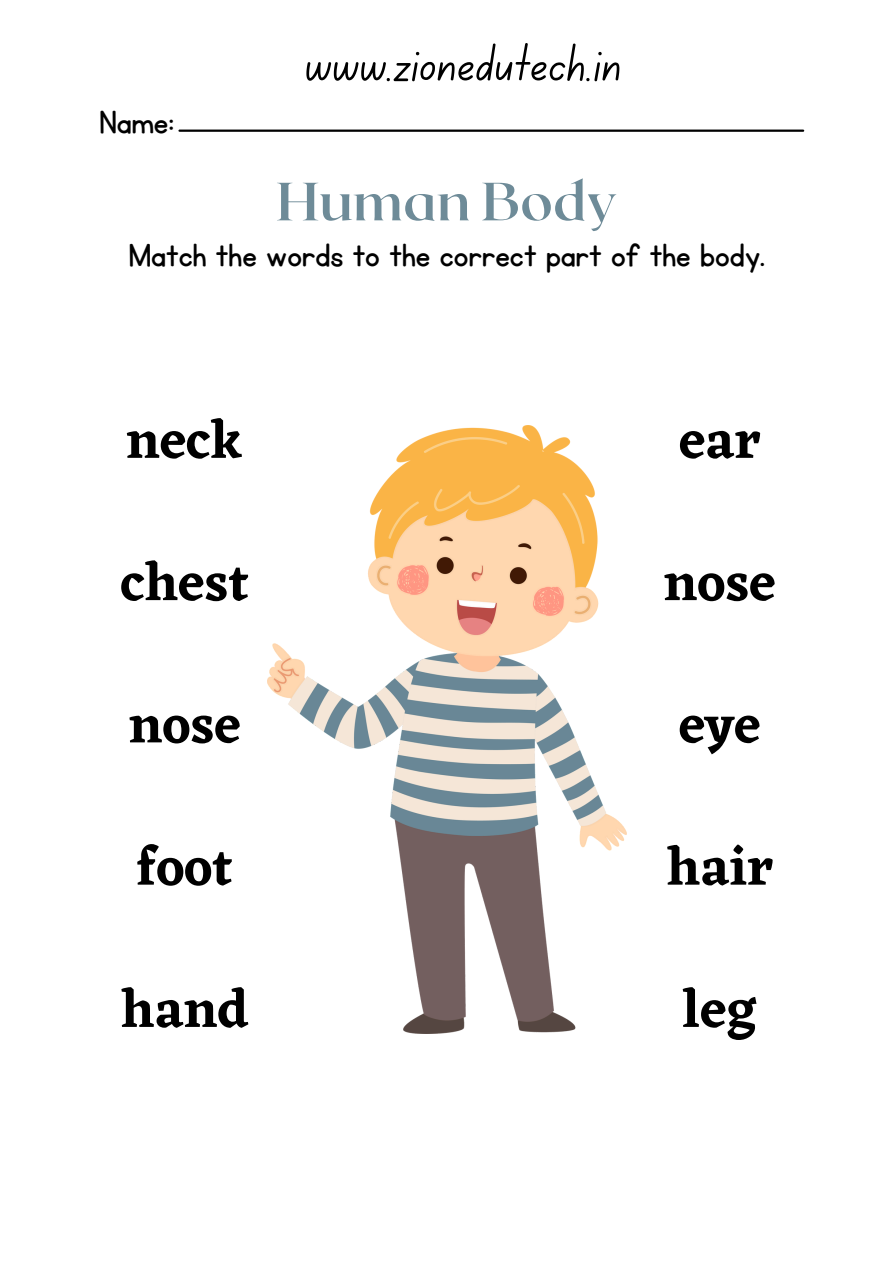
<style>
.page{position:relative;width:894px;height:1264px;background:#fff}
.page>*{position:absolute;margin:0;border:0;box-sizing:border-box;transform-origin:0 0}
.t1{font:600 54px "Eczar";color:#000}
.t2{font:54px "Canva School Font";color:#000}
.t3{font:700 53.7px "Roxborough CF";color:#6e8b98}
.t4{font:37.5px "KG Primary Penmanship";color:#000}
</style>
<div class="page">
<hr style="left:179px;top:129px;width:623px;height:3px;background:#000">
<img style="left:267px;top:425px;width:359px;height:608px">
<p class="t4" style="left:100px;top:104px;width:76px">Name:</p>
<h1 class="t2" style="left:304px;top:39px;width:319px">www.zionedutech.in</h1>
<h1 class="t3" style="left:276px;top:167px;width:342px">Human Body</h1>
<p class="t4" style="left:129px;top:237px;width:637px">Match the words to the correct part of the body.</p>
<h1 class="t1" style="left:126px;top:407px;width:118px">neck</h1>
<h1 class="t1" style="left:120px;top:550px;width:130px">chest</h1>
<h1 class="t1" style="left:129px;top:692px;width:113px">nose</h1>
<h1 class="t1" style="left:137px;top:834px;width:98px">foot</h1>
<h1 class="t1" style="left:121px;top:976px;width:129px">hand</h1>
<h1 class="t1" style="left:679px;top:407px;width:83px">ear</h1>
<p class="t1" style="left:663px;top:550px;width:113px">nose</p>
<h1 class="t1" style="left:678px;top:692px;width:83px">eye</h1>
<h1 class="t1" style="left:666px;top:834px;width:108px">hair</h1>
<h1 class="t1" style="left:682px;top:976px;width:76px">leg</h1>
</div>
